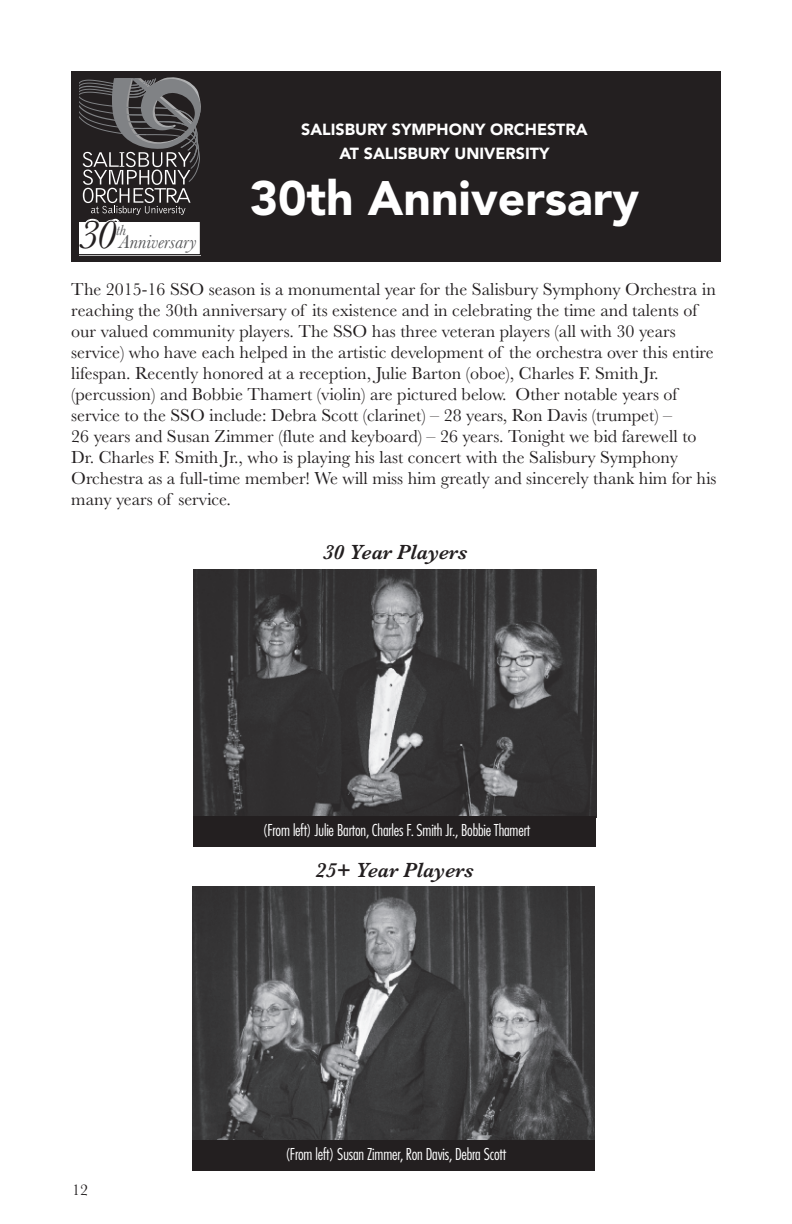
<style>
.page{position:relative;width:792px;height:1224px;background:#fff}
.page>*{position:absolute;margin:0;border:0;box-sizing:border-box;transform-origin:0 0}
.t1{font:900 48px "Avenir LT Com";color:#fff}
.t2{font:italic 600 21.2px "Baskerville";letter-spacing:-.01em;color:#231f20}
.t3{font:italic 19.4px "Baskerville";color:#57585a}
.t4{font:18px/21px "Baskerville";color:#231f20}
.t5{font:300 condensed 16px "Futura Com";letter-spacing:-.01em;color:#fff}
.t6{font:900 16px/24px "Avenir LT Com";color:#fff;text-align:center}
.t7{font:16px "Baskerville";color:#231f20}
.t8{font:italic 15.2px "Baskerville";color:#57585a}
.s1{font-size:41.4px;color:#fff}
</style>
<div class="page">
<div style="left:71px;top:71px;width:650px;height:190px;background:#231f20"></div>
<img style="left:192px;top:886px;width:403px;height:254px">
<div style="left:192px;top:1140px;width:403px;height:31px;background:#231f20"></div>
<svg style="left:79px;top:78px;width:122px;height:177px"></svg>
<img style="left:193px;top:570px;width:403px;height:246px">
<div style="left:193px;top:816px;width:403px;height:30px;background:#231f20"></div>
<p class="t3" style="left:78px;top:235px;width:119px"><span class="s1">30</span>Anniversary</p>
<p class="t8" style="left:116px;top:225px;width:11px">th</p>
<p class="t6" style="left:301px;top:118px;width:288px">SALISBURY SYMPHONY ORCHESTRA<br>AT SALISBURY UNIVERSITY</p>
<h1 class="t1" style="left:250px;top:169px;width:391px">30th Anniversary</h1>
<p class="t4" style="left:71px;top:280px;width:647px">The 2015-16 SSO season is a monumental year for the Salisbury Symphony Orchestra in reaching the 30th anniversary of its existence and in celebrating the time and talents of our valued community players. The SSO has three veteran players (all with 30 years service) who have each helped in the artistic development of the orchestra over this entire lifespan. Recently honored at a reception, Julie Barton (oboe), Charles F. Smith Jr. (percussion) and Bobbie Thamert (violin) are pictured below. Other notable years of service to the SSO include: Debra Scott (clarinet) – 28 years, Ron Davis (trumpet) –<br>26 years and Susan Zimmer (flute and keyboard) – 26 years. Tonight we bid farewell to Dr. Charles F. Smith Jr., who is playing his last concert with the Salisbury Symphony Orchestra as a full-time member! We will miss him greatly and sincerely thank him for his many years of service.</p>
<p class="t2" style="left:323px;top:545px;width:146px">30 Year Players</p>
<p class="t5" style="left:263px;top:819px;width:269px">(From left) Julie Barton, Charles F. Smith Jr., Bobbie Thamert</p>
<p class="t2" style="left:316px;top:863px;width:160px">25+ Year Players</p>
<p class="t7" style="left:72px;top:1185px;width:17px">12</p>
<p class="t5" style="left:285px;top:1144px;width:222px">(From left) Susan Zimmer, Ron Davis, Debra Scott</p>
</div>
